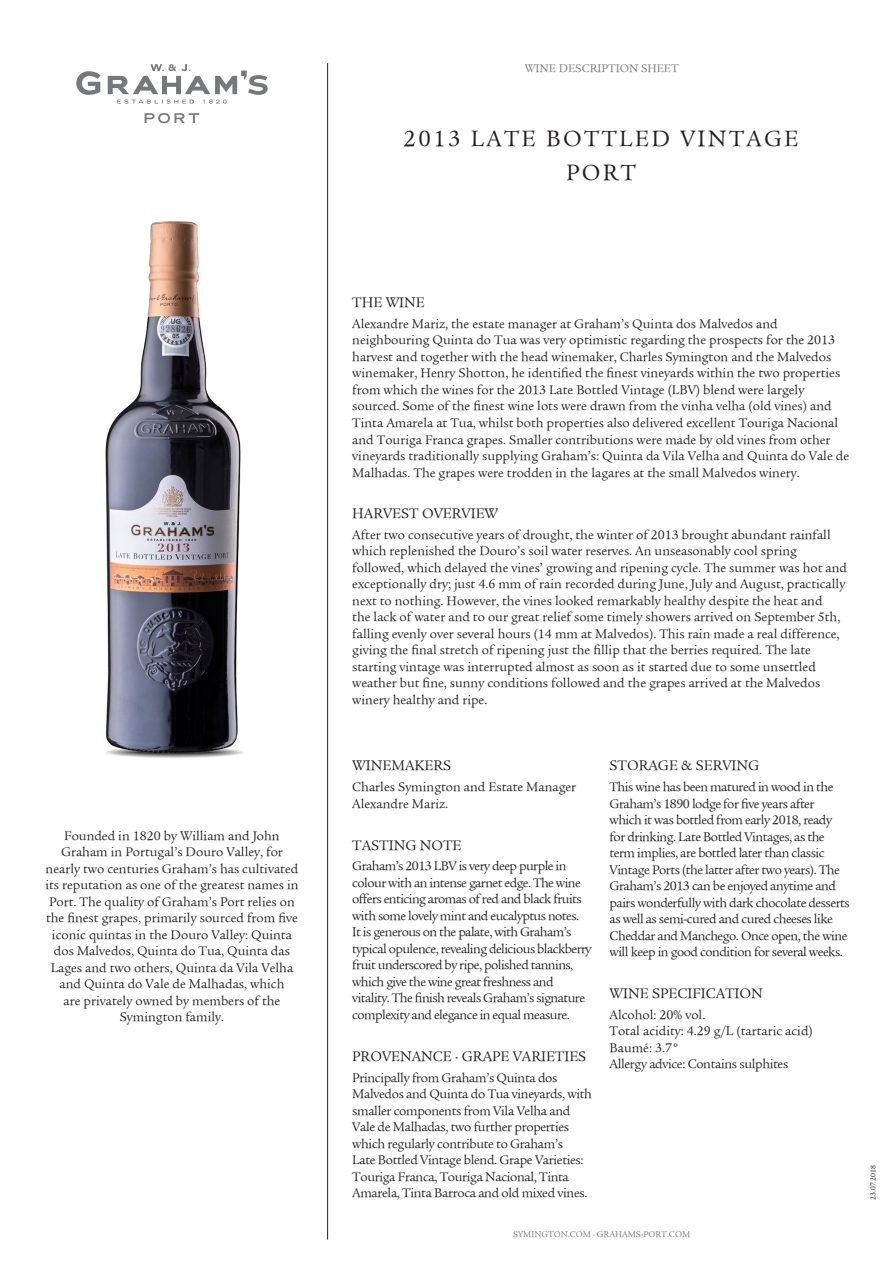
<style>
.page{position:relative;width:893px;height:1263px;background:#fff}
.page>*{position:absolute;margin:0;border:0;box-sizing:border-box;transform-origin:0 0}
._04__NOME_VINHO{font:24px "Legacy Serif LT Book";letter-spacing:.1em;color:#231f20}
._06__SUB-TITULOS{font:15px "Legacy Serif LT Book";color:#231f20}
._07__TEXTO_GERAL{font:15px "Legacy Serif LT Book";color:#231f20}
._07__TEXTO_GERAL-2{font:13.5px/16.5px "Legacy Serif LT Book";color:#231f20}
._07__TEXTO_GERAL-3{font:13.5px/16.5px "Legacy Serif LT Book";letter-spacing:-.035em;color:#231f20}
._07__TEXTO_GERAL-4{font:13.5px/16.5px "Legacy Serif LT Book";letter-spacing:-.04em;color:#231f20}
._07__TEXTO_GERAL-5{font:13.5px/16.5px "Legacy Serif LT Book";letter-spacing:-.025em;color:#231f20}
.t1{font:12px "Legacy Serif LT Book";color:#76787b}
.t2{font:9px "Legacy Serif LT Book";color:#76787b}
._07__TEXTO_GERAL-6{font:7.5px "Legacy Serif LT Book";color:#231f20}
</style>
<div class="page">
<hr style="left:327px;top:63px;width:1px;height:1176px;background:#231f20">
<svg style="left:76px;top:64px;width:192px;height:59px"></svg>
<img style="left:105px;top:221px;width:139px;height:537px">
<p class="_07__TEXTO_GERAL-2" style="left:45px;top:827px;width:255px;text-align:center">Founded in 1820 by William and John Graham in Portugal’s Douro Valley, for nearly two centuries Graham’s has cultivated its reputation as one of the greatest names in Port. The quality of Graham’s Port relies on the finest grapes, primarily sourced from five iconic quintas in the Douro Valley: Quinta dos Malvedos, Quinta do Tua, Quinta das Lages and two others, Quinta da Vila Velha and Quinta do Vale de Malhadas, which<br>are privately owned by members of the Symington family.</p>
<p class="t1" style="left:525px;top:62px;width:155px">WINE DESCRIPTION SHEET</p>
<p class="_04__NOME_VINHO" style="left:404px;top:125px;width:396px">2013 LATE BOTTLED VINTAGE</p>
<p class="_04__NOME_VINHO" style="left:566px;top:159px;width:71px">PORT</p>
<p class="_06__SUB-TITULOS" style="left:352px;top:294px;width:74px">THE WINE</p>
<p class="_07__TEXTO_GERAL-2" style="left:352px;top:316px;width:498px">Alexandre Mariz, the estate manager at Graham’s Quinta dos Malvedos and neighbouring Quinta do Tua was very optimistic regarding the prospects for the 2013 harvest and together with the head winemaker, Charles Symington and the Malvedos winemaker, Henry Shotton, he identified the finest vineyards within the two properties from which the wines for the 2013 Late Bottled Vintage (LBV) blend were largely sourced. Some of the finest wine lots were drawn from the vinha velha (old vines) and Tinta Amarela at Tua, whilst both properties also delivered excellent Touriga Nacional and Touriga Franca grapes. Smaller contributions were made by old vines from other vineyards traditionally supplying Graham’s: Quinta da Vila Velha and Quinta do Vale de Malhadas. The grapes were trodden in the lagares at the small Malvedos winery.</p>
<p class="_07__TEXTO_GERAL" style="left:352px;top:505px;width:147px">HARVEST OVERVIEW</p>
<p class="_07__TEXTO_GERAL-2" style="left:352px;top:526px;width:496px">After two consecutive years of drought, the winter of 2013 brought abundant rainfall which replenished the Douro’s soil water reserves. An unseasonably cool spring followed, which delayed the vines’ growing and ripening cycle. The summer was hot and exceptionally dry; just 4.6 mm of rain recorded during June, July and August, practically next to nothing. However, the vines looked remarkably healthy despite the heat and<br>the lack of water and to our great relief some timely showers arrived on September 5th, falling evenly over several hours (14 mm at Malvedos). This rain made a real difference, giving the final stretch of ripening just the fillip that the berries required. The late starting vintage was interrupted almost as soon as it started due to some unsettled weather but fine, sunny conditions followed and the grapes arrived at the Malvedos winery healthy and ripe.</p>
<p class="_06__SUB-TITULOS" style="left:352px;top:757px;width:100px">WINEMAKERS</p>
<p class="_07__TEXTO_GERAL-2" style="left:352px;top:779px;width:225px">Charles Symington and Estate Manager<br>Alexandre Mariz.</p>
<p class="_06__SUB-TITULOS" style="left:352px;top:836px;width:111px">TASTING NOTE</p>
<p class="_07__TEXTO_GERAL-4" style="left:352px;top:858px;width:241px">Graham’s 2013 LBV is very deep purple in colour with an intense garnet edge. The wine offers enticing aromas of red and black fruits with some lovely mint and eucalyptus notes.<br>It is generous on the palate, with Graham’s typical opulence, revealing delicious blackberry fruit underscored by ripe, polished tannins, which give the wine great freshness and vitality. The finish reveals Graham’s signature complexity and elegance in equal measure.</p>
<p class="_06__SUB-TITULOS" style="left:352px;top:1048px;width:236px">PROVENANCE · GRAPE VARIETIES</p>
<p class="_07__TEXTO_GERAL-5" style="left:352px;top:1069px;width:241px">Principally from Graham’s Quinta dos Malvedos and Quinta do Tua vineyards, with smaller components from Vila Velha and Vale de Malhadas, two further properties which regularly contribute to Graham’s<br>Late Bottled Vintage blend. Grape Varieties:<br>Touriga Franca, Touriga Nacional, Tinta Amarela, Tinta Barroca and old mixed vines.</p>
<p class="_06__SUB-TITULOS" style="left:609px;top:757px;width:151px">STORAGE &amp; SERVING</p>
<p class="_07__TEXTO_GERAL-3" style="left:609px;top:779px;width:242px">This wine has been matured in wood in the Graham’s 1890 lodge for five years after which it was bottled from early 2018, ready for drinking. Late Bottled Vintages, as the term implies, are bottled later than classic Vintage Ports (the latter after two years). The Graham’s 2013 can be enjoyed anytime and pairs wonderfully with dark chocolate desserts as well as semi-cured and cured cheeses like Cheddar and Manchego. Once open, the wine will keep in good condition for several weeks.</p>
<p class="_06__SUB-TITULOS" style="left:609px;top:985px;width:155px">WINE SPECIFICATION</p>
<p class="_07__TEXTO_GERAL-2" style="left:609px;top:1006px;width:97px">Alcohol: 20% vol.</p>
<p class="_07__TEXTO_GERAL-2" style="left:609px;top:1023px;width:205px">Total acidity: 4.29 g/L (tartaric acid)</p>
<p class="_07__TEXTO_GERAL-2" style="left:609px;top:1039px;width:71px">Baumé: 3.7°</p>
<p class="_07__TEXTO_GERAL-5" style="left:609px;top:1056px;width:180px">Allergy advice: Contains sulphites</p>
<p class="t2" style="left:513px;top:1229px;width:178px">SYMINGTON.COM · GRAHAMS-PORT.COM</p>
<p class="_07__TEXTO_GERAL-6" style="left:869px;top:1200px;width:36px;rotate:-90deg">23.07.2018</p>
</div>
